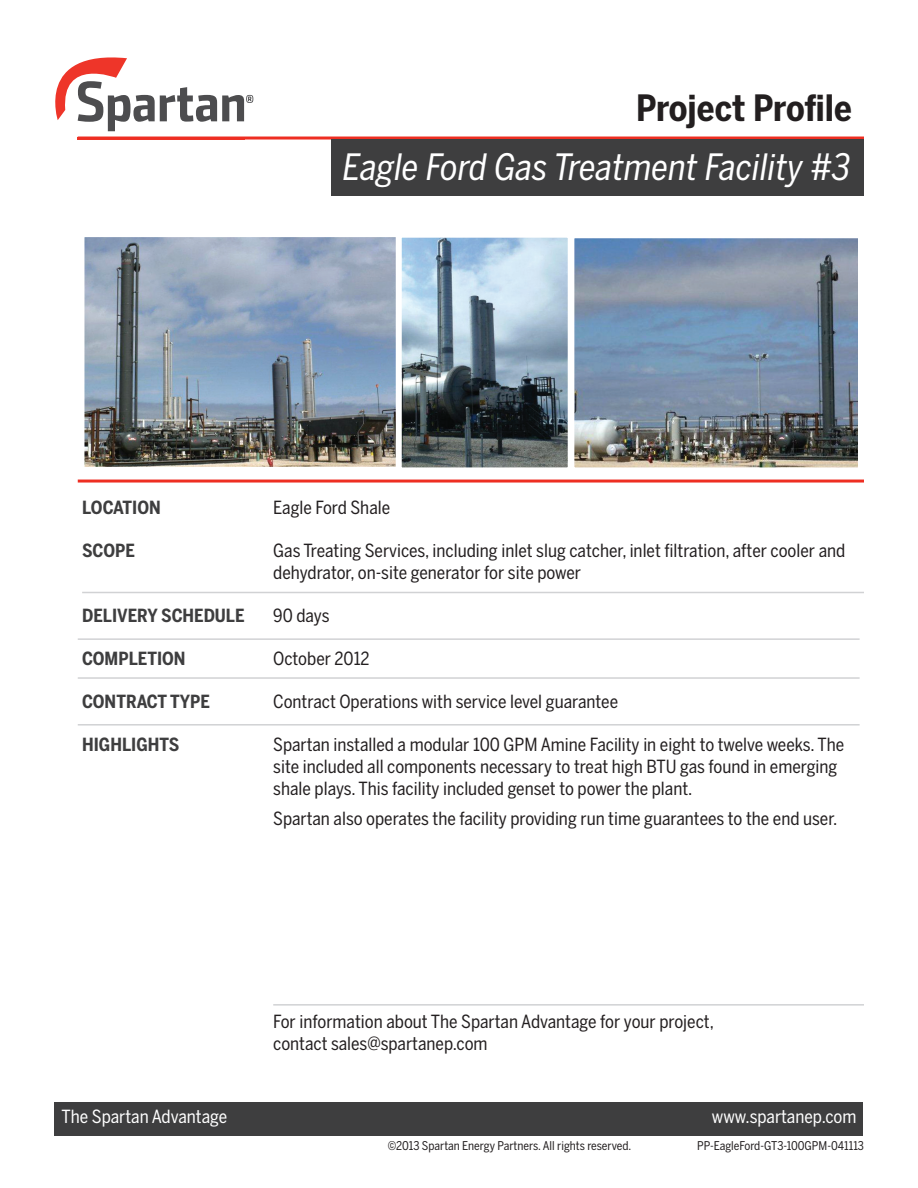
<style>
.page{position:relative;width:918px;height:1188px;background:#fff}
.page>*{position:absolute;margin:0;border:0;box-sizing:border-box;transform-origin:0 0}
.t1{font:italic 36px "Benton Sans Cond";color:#fff}
.t2{font:700 36px "Benton Sans Cond";letter-spacing:-.005em;color:#231f20}
.t3{font:18px/21.6px "Benton Sans Cond";color:#231f20}
.t4{font:700 18px "Benton Sans Cond";color:#3e3e3f}
.t5{font:18px "Benton Sans Cond";color:#fff}
.t6{font:12px "Benton Sans Cond";color:#231f20}
</style>
<div class="page">
<hr style="left:77px;top:137px;width:167px;height:3px;background:#ee3529">
<svg style="left:55px;top:57px;width:198px;height:74px"></svg>
<hr style="left:78px;top:137px;width:786px;height:3px;background:#ee2e22">
<hr style="left:78px;top:480px;width:786px;height:3px;background:#ee2e22">
<div style="left:332px;top:140px;width:532px;height:56px;background:#3e3e3f"></div>
<img style="left:402px;top:238px;width:165px;height:229px">
<div style="left:397px;top:233px;width:175px;height:239px;border:4px solid #fff"></div>
<img style="left:575px;top:239px;width:282px;height:228px">
<div style="left:570px;top:234px;width:292px;height:238px;border:4px solid #fff"></div>
<img style="left:85px;top:238px;width:310px;height:228px">
<div style="left:80px;top:233px;width:320px;height:238px;border:4px solid #fff"></div>
<div style="left:55px;top:1102px;width:808px;height:34px;background:#3e3e3f"></div>
<hr style="left:82px;top:592px;width:782px;height:1px;background:#d1d2d4">
<hr style="left:78px;top:638px;width:782px;height:2px;background:#d1d2d4">
<hr style="left:78px;top:677px;width:782px;height:2px;background:#d1d2d4">
<hr style="left:78px;top:724px;width:782px;height:2px;background:#d1d2d4">
<hr style="left:273px;top:1004px;width:591px;height:2px;background:#d1d2d4">
<p class="t2" style="left:636px;top:87px;width:217px">Project Profile</p>
<p class="t1" style="left:343px;top:146px;width:509px">Eagle Ford Gas Treatment Facility #3</p>
<p class="t4" style="left:82px;top:497px;width:80px">LOCATION</p>
<p class="t4" style="left:82px;top:540px;width:54px">SCOPE</p>
<p class="t4" style="left:82px;top:605px;width:164px">DELIVERY SCHEDULE</p>
<p class="t4" style="left:82px;top:648px;width:105px">COMPLETION</p>
<p class="t4" style="left:82px;top:691px;width:129px">CONTRACT TYPE</p>
<p class="t4" style="left:82px;top:734px;width:99px">HIGHLIGHTS</p>
<p class="t3" style="left:273px;top:496px;width:119px">Eagle Ford Shale</p>
<p class="t3" style="left:273px;top:540px;width:574px">Gas Treating Services, including inlet slug catcher, inlet filtration, after cooler and dehydrator, on-site generator for site power</p>
<p class="t3" style="left:273px;top:604px;width:58px">90 days</p>
<p class="t3" style="left:273px;top:648px;width:98px">October 2012</p>
<p class="t3" style="left:273px;top:691px;width:346px">Contract Operations with service level guarantee</p>
<p class="t3" style="left:273px;top:734px;width:572px">Spartan installed a modular 100 GPM Amine Facility in eight to twelve weeks. The site included all components necessary to treat high BTU gas found in emerging shale plays. This facility included genset to power the plant.</p>
<p class="t3" style="left:273px;top:808px;width:566px">Spartan also operates the facility providing run time guarantees to the end user.</p>
<p class="t3" style="left:273px;top:1011px;width:442px">For information about The Spartan Advantage for your project, contact sales@spartanep.com</p>
<p class="t5" style="left:62px;top:1106px;width:167px">The Spartan Advantage</p>
<p class="t5" style="left:712px;top:1106px;width:146px">www.spartanep.com</p>
<p class="t6" style="left:388px;top:1139px;width:245px">©2013 Spartan Energy Partners. All rights reserved.</p>
<p class="t6" style="left:697px;top:1139px;width:168px">PP-EagleFord-GT3-100GPM-041113</p>
</div>
